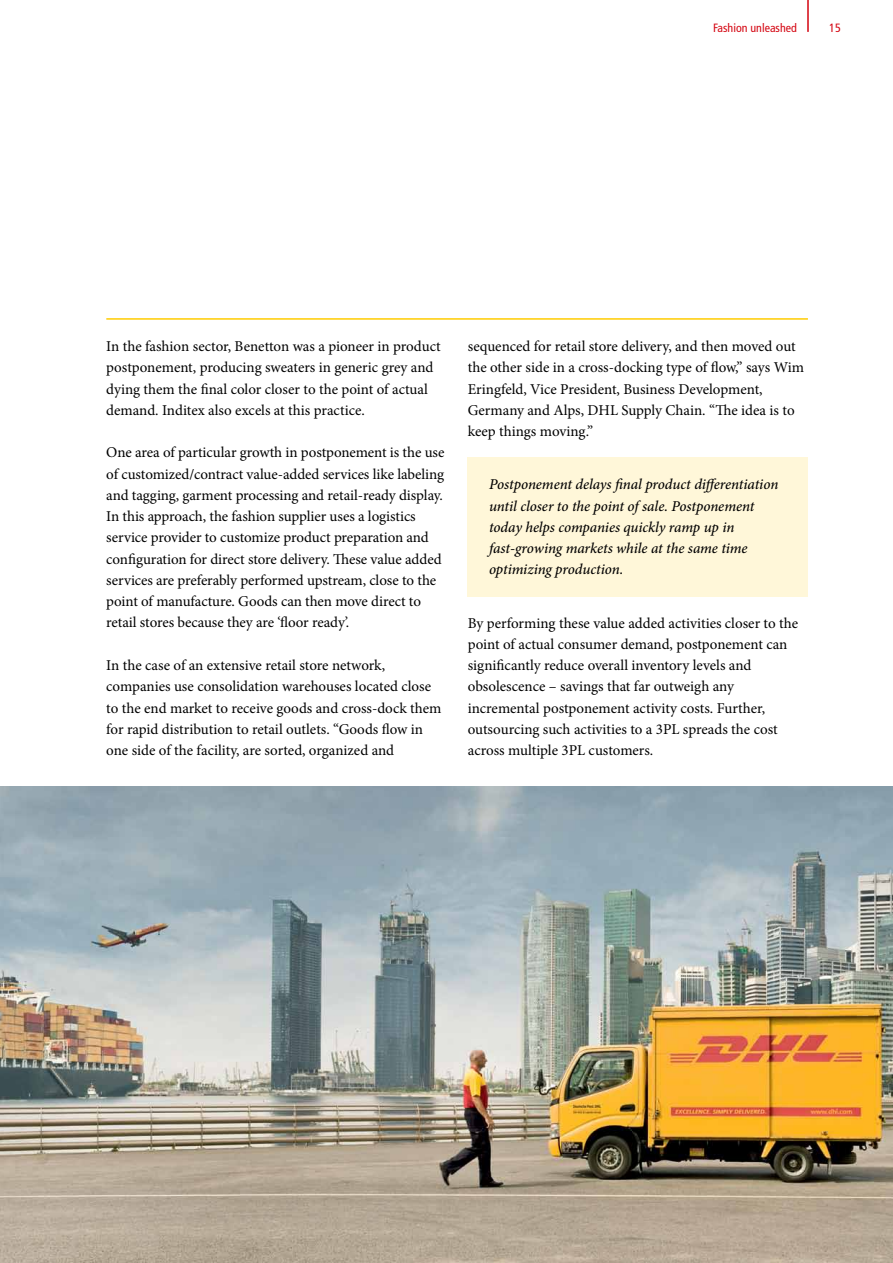
<style>
.page{position:relative;width:893px;height:1263px;background:#fff}
.page>*{position:absolute;margin:0;border:0;box-sizing:border-box;transform-origin:0 0}
.t1{font:15px/21.3px "Minion Pro";letter-spacing:-.005em;color:#000}
.t2{font:italic 500 15px/21.3px "Minion Pro";letter-spacing:-.005em;color:#000}
.t3{font:condensed 12px "Frutiger LT Std";color:#d40511}
</style>
<div class="page">
<hr style="left:106px;top:318px;width:702px;height:2px;background:#fc0">
<div style="left:468px;top:457px;width:340px;height:139px;background:#fff7d9"></div>
<img style="left:0;top:787px;width:893px;height:476px">
<hr style="left:807px;top:0;width:2px;height:32px;background:#d40511">
<p class="t3" style="left:713px;top:21px;width:85px">Fashion unleashed</p>
<p class="t3" style="left:829px;top:21px;width:13px">15</p>
<p class="t1" style="left:106px;top:336px;width:336px">In the fashion sector, Benetton was a pioneer in product postponement, producing sweaters in generic grey and dying them the final color closer to the point of actual demand. Inditex also excels at this practice.</p>
<p class="t1" style="left:106px;top:442px;width:340px">One area of particular growth in postponement is the use of customized/contract value-added services like labeling and tagging, garment processing and retail-ready display.<br>In this approach, the fashion supplier uses a logistics service provider to customize product preparation and configuration for direct store delivery. These value added services are preferably performed upstream, close to the point of manufacture. Goods can then move direct to retail stores because they are ‘floor ready’.</p>
<p class="t1" style="left:106px;top:655px;width:337px">In the case of an extensive retail store network, companies use consolidation warehouses located close to the end market to receive goods and cross-dock them for rapid distribution to retail outlets. “Goods flow in one side of the facility, are sorted, organized and</p>
<p class="t1" style="left:468px;top:336px;width:338px">sequenced for retail store delivery, and then moved out the other side in a cross-docking type of flow,” says Wim Eringfeld, Vice President, Business Development, Germany and Alps, DHL Supply Chain. “The idea is to keep things moving.”</p>
<p class="t2" style="left:489px;top:474px;width:291px">Postponement delays final product differentiation until closer to the point of sale. Postponement today helps companies quickly ramp up in fast-growing markets while at the same time optimizing production.</p>
<p class="t1" style="left:468px;top:612px;width:332px">By performing these value added activities closer to the point of actual consumer demand, postponement can significantly reduce overall inventory levels and obsolescence – savings that far outweigh any incremental postponement activity costs. Further, outsourcing such activities to a 3PL spreads the cost across multiple 3PL customers.</p>
</div>
